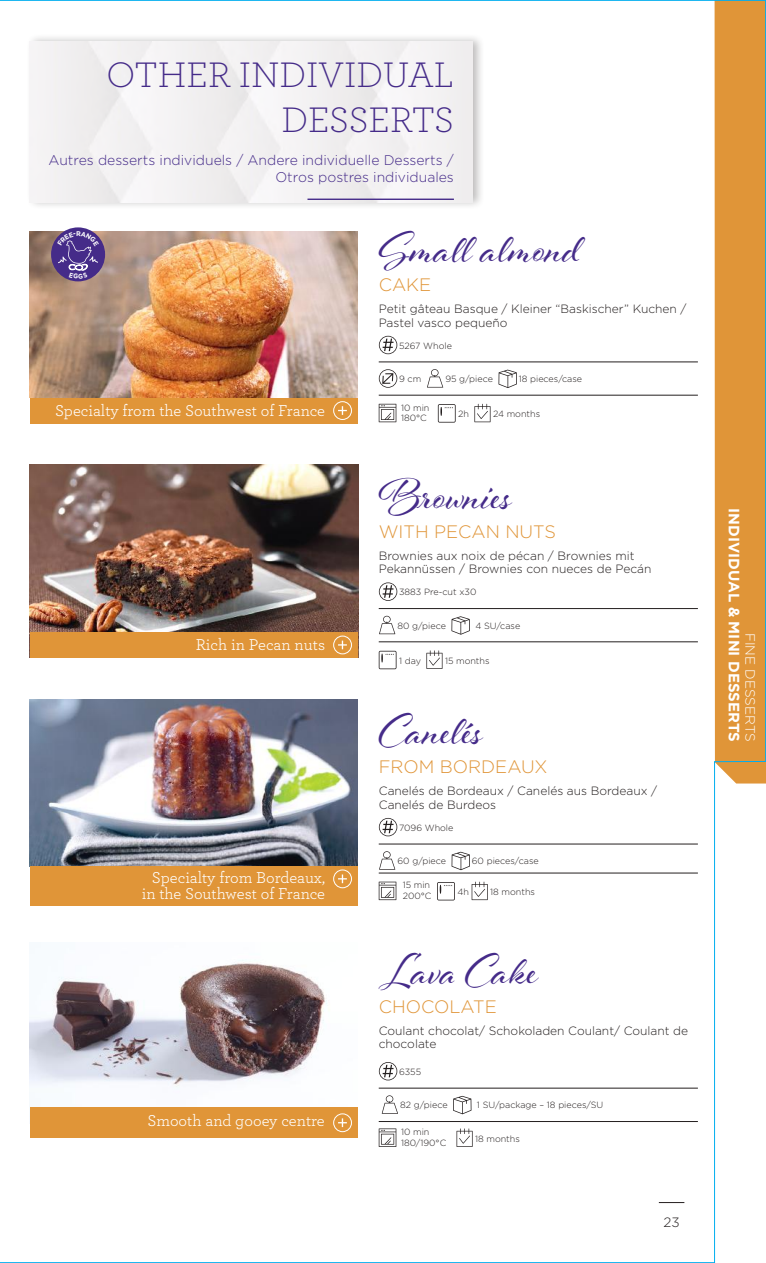
<style>
.page{position:relative;width:766px;height:1263px;background:#fff}
.page>*{position:absolute;margin:0;border:0;box-sizing:border-box;transform-origin:0 0}
.t1{font:46.5px "Al Fresco";letter-spacing:.05em;color:#452b89}
.t2{font:46.5px "Al Fresco";letter-spacing:.03em;color:#452b89}
.t3{font:46.5px "Al Fresco";color:#452b89}
.t4{font:300 37.2px/44.7px "Archer";color:#452b89;text-align:right}
.t5{font:300 18px "Gotham";color:#e09538}
.t6{font:16.5px/16.5px "Archer";color:#fff;text-align:right}
.t7{font:700 15px "Gotham";color:#fff}
.t8{font:300 13.95px/16.5px "Gotham";color:#452b89;text-align:right}
.t9{font:300 13.5px "Gotham";color:#fff}
.t10{font:300 13.5px "Gotham";color:#241f1f}
.t11{font:300 12px/13.5px "Gotham";color:#241f1f}
.t12{font:300 9px/10.8px "Gotham";color:#241f1f}
</style>
<div class="page">
<img style="left:0;top:0;width:765px;height:1263px">
<svg style="left:57px;top:231px;width:42px;height:48px"></svg>
<h2 class="t4" style="left:106px;top:51px;width:349px">OTHER INDIVIDUAL<br>DESSERTS</h2>
<p class="t8" style="left:48px;top:152px;width:407px">Autres desserts individuels / Andere individuelle Desserts /<br>Otros postres individuales</p>
<h3 class="t6" style="left:55px;top:401px;width:271px">Specialty from the Southwest of France</h3>
<h3 class="t6" style="left:196px;top:635px;width:131px">Rich in Pecan nuts</h3>
<h3 class="t6" style="left:142px;top:868px;width:185px">Specialty from Bordeaux, in the Southwest of France</h3>
<h3 class="t6" style="left:147px;top:1112px;width:179px">Smooth and gooey centre</h3>
<h1 class="t1" style="left:378px;top:218px;width:203px">Small almond</h1>
<h3 class="t5" style="left:378px;top:273px;width:54px">CAKE</h3>
<p class="t11" style="left:378px;top:302px;width:309px">Petit gâteau Basque / Kleiner “Baskischer” Kuchen /<br>Pastel vasco pequeño</p>
<p class="t12" style="left:399px;top:340px;width:54px">5267 Whole</p>
<p class="t12" style="left:399px;top:373px;width:24px">9 cm</p>
<p class="t12" style="left:445px;top:373px;width:49px">95 g/piece</p>
<p class="t12" style="left:518px;top:373px;width:65px">18 pieces/case</p>
<p class="t12" style="left:401px;top:402px;width:30px">10 min<br>180°C</p>
<p class="t12" style="left:458px;top:408px;width:12px">2h</p>
<p class="t12" style="left:493px;top:408px;width:49px">24 months</p>
<h1 class="t2" style="left:378px;top:465px;width:135px">Brownies</h1>
<h3 class="t5" style="left:378px;top:520px;width:179px">WITH PECAN NUTS</h3>
<p class="t11" style="left:378px;top:549px;width:274px">Brownies aux noix de pécan / Brownies mit<br>Pekannüssen / Brownies con nueces de Pecán</p>
<p class="t12" style="left:399px;top:587px;width:79px">3883 Pre-cut x30</p>
<p class="t12" style="left:397px;top:620px;width:50px">80 g/piece</p>
<p class="t12" style="left:475px;top:620px;width:46px">4 SU/case</p>
<p class="t12" style="left:399px;top:655px;width:23px">1 day</p>
<p class="t12" style="left:445px;top:655px;width:46px">15 months</p>
<h1 class="t1" style="left:378px;top:700px;width:106px">Canelés</h1>
<h3 class="t5" style="left:378px;top:756px;width:170px">FROM BORDEAUX</h3>
<p class="t11" style="left:378px;top:784px;width:280px">Canelés de Bordeaux / Canelés aus Bordeaux /<br>Canelés de Burdeos</p>
<p class="t12" style="left:399px;top:822px;width:56px">7096 Whole</p>
<p class="t12" style="left:397px;top:855px;width:50px">60 g/piece</p>
<p class="t12" style="left:471px;top:855px;width:68px">60 pieces/case</p>
<p class="t12" style="left:402px;top:880px;width:30px">15 min<br>200°C</p>
<p class="t12" style="left:457px;top:886px;width:13px">4h</p>
<p class="t12" style="left:490px;top:886px;width:46px">18 months</p>
<h1 class="t3" style="left:378px;top:939px;width:158px">Lava Cake</h1>
<h3 class="t5" style="left:378px;top:995px;width:119px">CHOCOLATE</h3>
<p class="t11" style="left:378px;top:1023px;width:311px">Coulant chocolat/ Schokoladen Coulant/ Coulant de chocolate</p>
<p class="t12" style="left:399px;top:1066px;width:24px">6355</p>
<p class="t12" style="left:400px;top:1099px;width:49px">82 g/piece</p>
<p class="t12" style="left:477px;top:1099px;width:128px">1 SU/package – 18 pieces/SU</p>
<p class="t12" style="left:401px;top:1126px;width:47px">10 min<br>180/190°C</p>
<p class="t12" style="left:475px;top:1133px;width:46px">18 months</p>
<p class="t10" style="left:663px;top:1213px;width:18px">23</p>
<p class="t7" style="left:742px;top:508px;width:235px;rotate:90deg">INDIVIDUAL &amp; MINI DESSERTS</p>
<p class="t9" style="left:758px;top:633px;width:110px;rotate:90deg">FINE DESSERTS</p>
</div>
